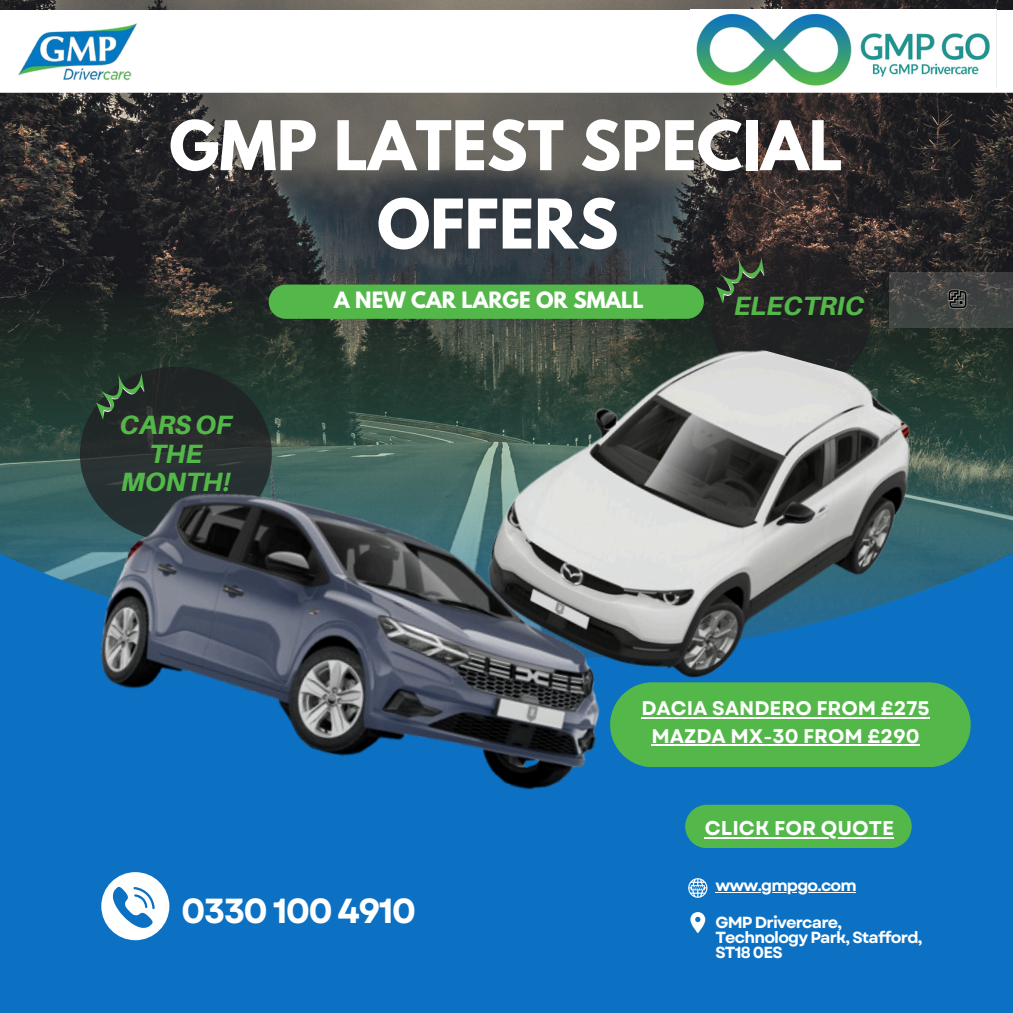
<style>
.page{position:relative;width:1013px;height:1013px;background:#fff}
.page>*{position:absolute;margin:0;border:0;box-sizing:border-box;transform-origin:0 0}
.t1{font:700 60.62px/78.4px "League Spartan";color:#fff;text-align:center}
.t2{font:700 34.75px "Garet";letter-spacing:-.05em;color:#fff}
.t3{font:italic 800 26.5px/28.8px "Aileron";color:#53b849;text-align:center}
.t4{font:700 19.88px "League Spartan";color:#fff}
.t5{font:700 19.88px "Garet";color:#fff}
.t6{font:700 19.62px/27.2px "Garet";color:#fff;text-align:center}
.t7{font:700 16.12px/15px "Garet";letter-spacing:-.05em;color:#fff}
</style>
<div class="page">
<svg style="left:0;top:0;width:1012px;height:244px;background:#4c4845"></svg>
<img style="left:966px;top:244px;width:46px;height:644px">
<img style="left:0;top:145px;width:966px;height:867px">
<svg style="left:0;top:10px;width:1012px;height:83px"></svg>
<img style="left:690px;top:10px;width:306px;height:77px">
<img style="left:13px;top:0;width:129px;height:114px">
<div style="left:0;top:754px;width:169px;height:86px;background:#0c71c3"></div>
<hr style="left:715px;top:892px;width:141px;height:1px;background:#fff">
<hr style="left:705px;top:836px;width:189px;height:2px;background:#fff">
<hr style="left:641px;top:717px;width:288px;height:2px;background:#fff">
<hr style="left:651px;top:744px;width:268px;height:2px;background:#fff">
<h1 class="t1" style="left:169px;top:114px;width:675px">GMP LATEST SPECIAL<br>OFFERS</h1>
<p class="t3" style="left:120px;top:409px;width:114px">CARSOF<br>THE<br>MONTH!</p>
<p class="t4" style="left:334px;top:290px;width:311px">A NEW CAR LARGE OR SMALL</p>
<h4 class="t3" style="left:734px;top:291px;width:132px">ELECTRIC</h4>
<h2 class="t6" style="left:641px;top:695px;width:290px">DACIA SANDERO FROM £275<br>MAZDA MX-30 FROM £290</h2>
<p class="t5" style="left:705px;top:813px;width:191px">CLICK FOR QUOTE</p>
<p class="t7" style="left:715px;top:878px;width:143px">www.gmpgo.com</p>
<h3 class="t2" style="left:181px;top:885px;width:237px">0330 100 4910</h3>
<p class="t7" style="left:715px;top:914px;width:128px">GMP Drivercare,</p>
<h3 class="t7" style="left:715px;top:929px;width:208px">Technology Park, Stafford,<br>ST18 0ES</h3>
</div>
